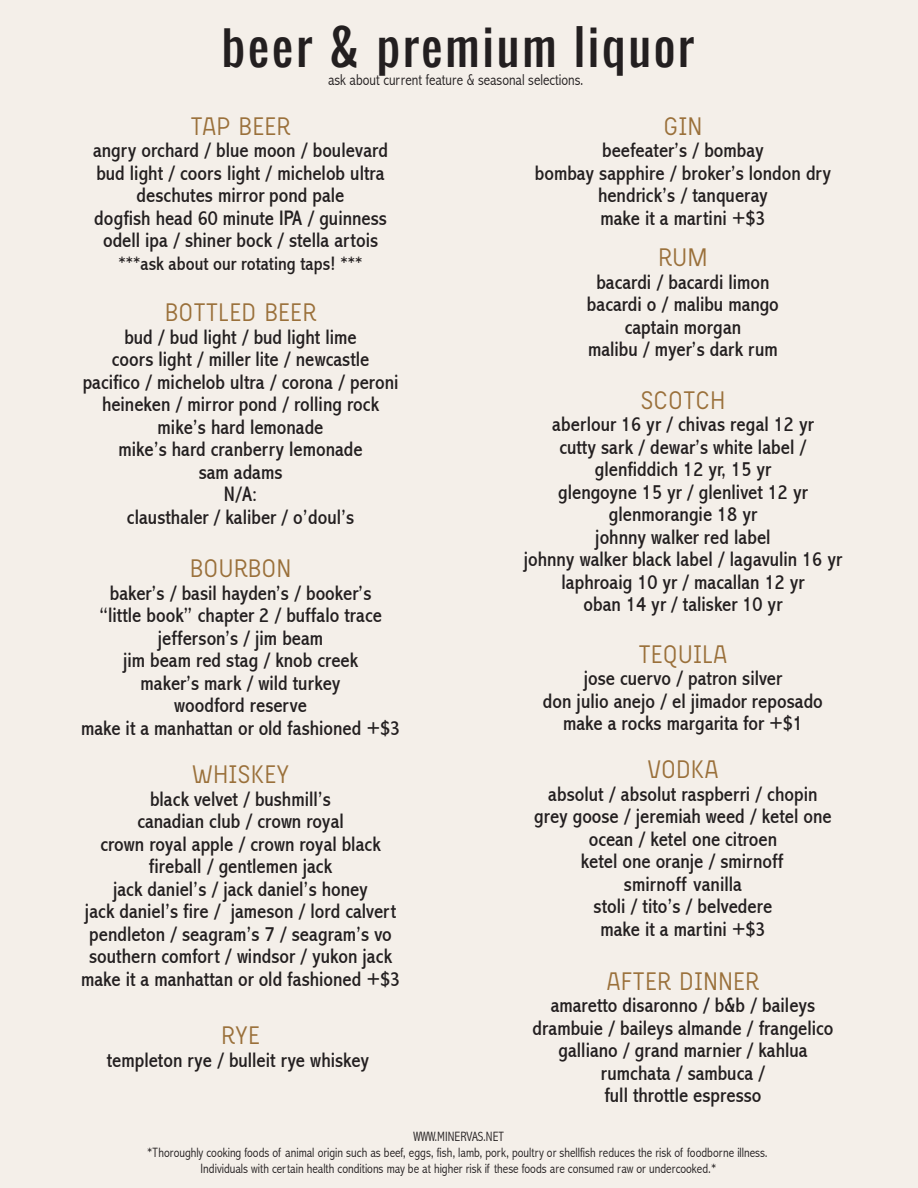
<style>
.page{position:relative;width:918px;height:1188px;background:#f4efe9}
.page>*{position:absolute;margin:0;border:0;box-sizing:border-box;transform-origin:0 0}
.t1{font:46.8px "Oswald";letter-spacing:.05em;color:#231f20}
.t2{font:27px "Beauchef";letter-spacing:.05em;color:#9a703a}
.t3{font:condensed 21px/22.5px "Abadi";color:#231f20;text-align:center}
.t4{font:condensed 19.5px "Abadi";color:#231f20}
.t5{font:300 condensed 15.75px "Abadi";color:#231f20}
.t6{font:300 condensed 13.5px/16.2px "Abadi";color:#231f20;text-align:center}
</style>
<div class="page">
<h1 class="t1" style="left:221px;top:11px;width:474px">beer &amp; premium liquor</h1>
<p class="t5" style="left:328px;top:71px;width:257px">ask about current feature &amp; seasonal selections.</p>
<p class="t2" style="left:664px;top:110px;width:39px">GIN</p>
<p class="t3" style="left:535px;top:139px;width:298px">beefeater’s / bombay<br>bombay sapphire / broker’s london dry hendrick’s / tanqueray<br>make it a martini +$3</p>
<p class="t2" style="left:659px;top:242px;width:50px">RUM</p>
<p class="t3" style="left:587px;top:271px;width:193px">bacardi / bacardi limon bacardi o / malibu mango captain morgan<br>malibu / myer’s dark rum</p>
<p class="t2" style="left:641px;top:384px;width:85px">SCOTCH</p>
<p class="t3" style="left:524px;top:414px;width:320px">aberlour 16 yr / chivas regal 12 yr<br>cutty sark / dewar’s white label / glenfiddich 12 yr, 15 yr<br>glengoyne 15 yr / glenlivet 12 yr glenmorangie 18 yr<br>johnny walker red label<br>johnny walker black label / lagavulin 16 yr laphroaig 10 yr / macallan 12 yr<br>oban 14 yr / talisker 10 yr</p>
<p class="t2" style="left:191px;top:110px;width:100px">TAP BEER</p>
<p class="t3" style="left:93px;top:139px;width:296px">angry orchard / blue moon / boulevard bud light / coors light / michelob ultra deschutes mirror pond pale<br>dogfish head 60 minute IPA / guinness odell ipa / shiner bock / stella artois</p>
<p class="t4" style="left:119px;top:252px;width:245px">***ask about our rotating taps! ***</p>
<p class="t2" style="left:165px;top:296px;width:152px">BOTTLED BEER</p>
<p class="t3" style="left:83px;top:326px;width:317px">bud / bud light / bud light lime<br>coors light / miller lite / newcastle pacifico / michelob ultra / corona / peroni heineken / mirror pond / rolling rock mike’s hard lemonade<br>mike’s hard cranberry lemonade<br>sam adams<br>N/A:<br>clausthaler / kaliber / o’doul’s</p>
<p class="t2" style="left:190px;top:552px;width:102px">BOURBON</p>
<p class="t3" style="left:81px;top:582px;width:321px">baker’s / basil hayden’s / booker’s<br>“little book” chapter 2 / buffalo trace jefferson’s / jim beam<br>jim beam red stag / knob creek<br>maker’s mark / wild turkey<br>woodford reserve<br>make it a manhattan or old fashioned +$3</p>
<p class="t2" style="left:639px;top:638px;width:89px">TEQUILA</p>
<p class="t3" style="left:543px;top:667px;width:281px">jose cuervo / patron silver<br>don julio anejo / el jimador reposado make a rocks margarita for +$1</p>
<p class="t2" style="left:193px;top:759px;width:98px">WHISKEY</p>
<p class="t3" style="left:81px;top:788px;width:321px">black velvet / bushmill’s<br>canadian club / crown royal<br>crown royal apple / crown royal black fireball / gentlemen jack<br>jack daniel’s / jack daniel’s honey<br>jack daniel’s fire / jameson / lord calvert pendleton / seagram’s 7 / seagram’s vo southern comfort / windsor / yukon jack make it a manhattan or old fashioned +$3</p>
<p class="t2" style="left:222px;top:1020px;width:39px">RYE</p>
<p class="t3" style="left:107px;top:1049px;width:264px">templeton rye / bulleit rye whiskey</p>
<p class="t2" style="left:648px;top:754px;width:72px">VODKA</p>
<p class="t3" style="left:534px;top:783px;width:299px">absolut / absolut raspberri / chopin grey goose / jeremiah weed / ketel one ocean / ketel one citroen<br>ketel one oranje / smirnoff<br>smirnoff vanilla<br>stoli / tito’s / belvedere<br>make it a martini +$3</p>
<p class="t2" style="left:607px;top:965px;width:153px">AFTER DINNER</p>
<p class="t3" style="left:533px;top:994px;width:302px">amaretto disaronno / b&amp;b / baileys drambuie / baileys almande / frangelico galliano / grand marnier / kahlua rumchata / sambuca /<br>full throttle espresso</p>
<p class="t6" style="left:147px;top:1128px;width:622px">WWW.MINERVAS.NET<br>*Thoroughly cooking foods of animal origin such as beef, eggs, fish, lamb, pork, poultry or shellfish reduces the risk of foodborne illness.<br>Individuals with certain health conditions may be at higher risk if these foods are consumed raw or undercooked.*</p>
</div>
